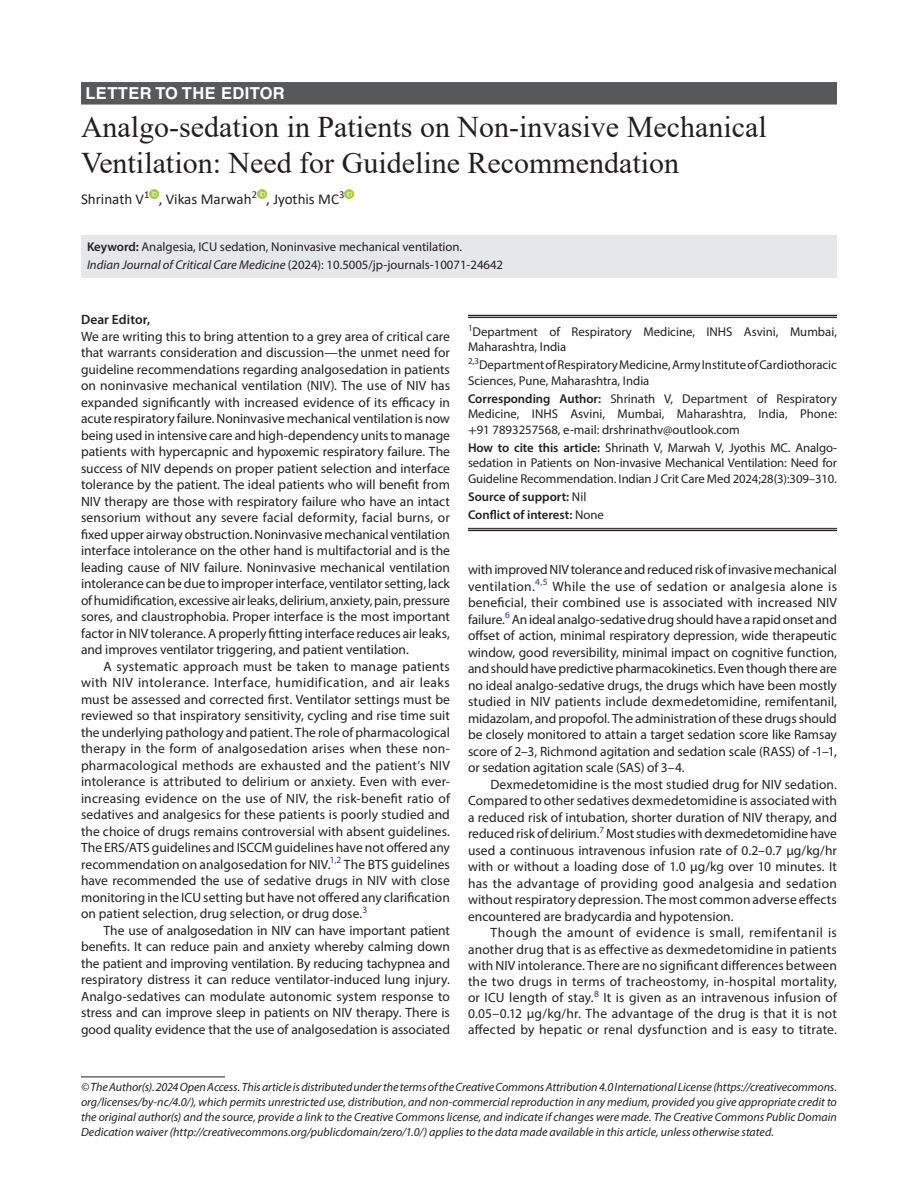
<style>
.page{position:relative;width:918px;height:1188px;background:#fff}
.page>*{position:absolute;margin:0;border:0;box-sizing:border-box;transform-origin:0 0}
.t1{font:30px/36px "Times New Roman";color:#231f20}
.ArticleType{font:700 16.5px "Helvetica LT Std";letter-spacing:.025em;color:#fff}
.AuthorName{font:15px "Calibri";color:#231f20}
.Para-Indent{font:13.5px/16.5px "Myriad Pro";color:#231f20;text-align:justify}
.Para-NoIndent{font:13.5px/16.5px "Myriad Pro";letter-spacing:-.005em;color:#231f20;text-align:justify}
.Para-NoIndent-2{font:600 13.5px "Myriad Pro";letter-spacing:.005em;color:#231f20}
.How_to_Cite{font:12.75px/15.3px "Myriad Pro";letter-spacing:-.01em;color:#231f20;text-align:justify}
.Corresponding_Author{font:12.75px/15.3px "Myriad Pro";color:#231f20;text-align:justify}
.Affiliation{font:12.75px/15.3px "Myriad Pro";color:#231f20}
.JT_DOI{font:12.75px "Myriad Pro";color:#231f20}
.Affiliation-first{font:12.75px/15.3px "Myriad Pro";color:#231f20}
.Keywords{font:12.75px "Myriad Pro";color:#231f20}
.COI{font:600 12.75px "Myriad Pro";color:#231f20}
.Source{font:600 12.75px "Myriad Pro";color:#231f20}
.FootNote{font:italic 12px/15px "Myriad Pro";color:#231f20;text-align:justify}
.s1{font-weight:600}
.s2{font-style:italic}
.s3{font-family:"STIX General"}
.s4{font-weight:400}
</style>
<div class="page">
<div style="left:81px;top:82px;width:756px;height:23px;background:#57585a"></div>
<div style="left:81px;top:235px;width:756px;height:25px;background:#e6e7e9"></div>
<div style="left:81px;top:253px;width:756px;height:25px;background:#e6e7e9"></div>
<svg style="left:150px;top:189px;width:9px;height:9px"></svg>
<svg style="left:257px;top:189px;width:9px;height:9px"></svg>
<svg style="left:344px;top:189px;width:10px;height:9px"></svg>
<hr style="left:81px;top:1077px;width:144px;height:1px;background:#231f20">
<hr style="left:468px;top:315px;width:369px;height:1px;background:#231f20">
<hr style="left:468px;top:317px;width:369px;height:1px;background:#231f20">
<hr style="left:468px;top:528px;width:369px;height:1px;background:#231f20">
<hr style="left:468px;top:530px;width:369px;height:1px;background:#231f20">
<p class="ArticleType" style="left:86px;top:83px;width:201px">LETTER TO THE EDITOR</p>
<p class="t1" style="left:81px;top:108px;width:687px">Analgo-sedation in Patients on Non-invasive Mechanical<br>Ventilation: Need for Guideline Recommendation</p>
<p class="AuthorName" style="left:81px;top:189px;width:265px">Shrinath V<sup>1</sup> , Vikas Marwah<sup>2</sup> , Jyothis MC<sup>3</sup></p>
<p class="Keywords" style="left:87px;top:239px;width:377px"><span class="s1">Keyword:</span> Analgesia, ICU sedation, Noninvasive mechanical ventilation.</p>
<p class="JT_DOI" style="left:87px;top:257px;width:418px"><span class="s2">Indian Journal of Critical Care Medicine</span> (2024): 10.5005/jp-journals-10071-24642</p>
<p class="Para-NoIndent-2" style="left:81px;top:311px;width:71px">Dear Editor,</p>
<p class="Para-NoIndent" style="left:81px;top:328px;width:371px">We are writing this to bring attention to a grey area of critical care that warrants consideration and discussion—the unmet need for guideline recommendations regarding analgosedation in patients on noninvasive mechanical ventilation (NIV). The use of NIV has expanded significantly with increased evidence of its efficacy in acute respiratory failure. Noninvasive mechanical ventilation is now being used in intensive care and high-dependency units to manage patients with hypercapnic and hypoxemic respiratory failure. The success of NIV depends on proper patient selection and interface tolerance by the patient. The ideal patients who will benefit from NIV therapy are those with respiratory failure who have an intact sensorium without any severe facial deformity, facial burns, or fixed upper airway obstruction. Noninvasive mechanical ventilation interface intolerance on the other hand is multifactorial and is the leading cause of NIV failure. Noninvasive mechanical ventilation intolerance can be due to improper interface, ventilator setting, lack of humidification, excessive air leaks, delirium, anxiety, pain, pressure sores, and claustrophobia. Proper interface is the most important factor in NIV tolerance. A properly fitting interface reduces air leaks, and improves ventilator triggering, and patient ventilation.</p>
<p class="Para-Indent" style="left:81px;top:658px;width:371px;text-indent:22px">A systematic approach must be taken to manage patients with NIV intolerance. Interface, humidification, and air leaks must be assessed and corrected first. Ventilator settings must be reviewed so that inspiratory sensitivity, cycling and rise time suit the underlying pathology and patient. The role of pharmacological therapy in the form of analgosedation arises when these non&shy;pharmacological methods are exhausted and the patient’s NIV intolerance is attributed to delirium or anxiety. Even with ever&shy;increasing evidence on the use of NIV, the risk-benefit ratio of sedatives and analgesics for these patients is poorly studied and the choice of drugs remains controversial with absent guidelines.<br>The ERS/ATS guidelines and ISCCM guidelines have not offered any recommendation on analgosedation for NIV.<sup>1,2</sup> The BTS guidelines have recommended the use of sedative drugs in NIV with close monitoring in the ICU setting but have not offered any clarification on patient selection, drug selection, or drug dose.<sup>3</sup></p>
<p class="Para-Indent" style="left:81px;top:922px;width:371px;text-indent:22px">The use of analgosedation in NIV can have important patient benefits. It can reduce pain and anxiety whereby calming down the patient and improving ventilation. By reducing tachypnea and respiratory distress it can reduce ventilator-induced lung injury.<br>Analgo-sedatives can modulate autonomic system response to stress and can improve sleep in patients on NIV therapy. There is good quality evidence that the use of analgosedation is associated</p>
<p class="Affiliation-first" style="left:468px;top:324px;width:370px"><sup>1</sup>Department of Respiratory Medicine, INHS Asvini, Mumbai,<br>Maharashtra, India</p>
<p class="Affiliation" style="left:468px;top:357px;width:370px"><sup>2,3</sup>Department of Respiratory Medicine, Army Institute of Cardiothoracic<br>Sciences, Pune, Maharashtra, India</p>
<p class="Corresponding_Author" style="left:468px;top:391px;width:371px"><span class="s1">Corresponding Author:</span> Shrinath V, Department of Respiratory Medicine, INHS Asvini, Mumbai, Maharashtra, India, Phone: <span class="s3">+</span>91 7893257568, e-mail: drshrinathv@outlook.com</p>
<p class="How_to_Cite" style="left:468px;top:440px;width:371px"><span class="s1">How to cite this article:</span> Shrinath V, Marwah V, Jyothis MC. Analgo&shy;sedation in Patients on Non-invasive Mechanical Ventilation: Need for Guideline Recommendation. Indian J Crit Care Med 2024;28(3):309–310.</p>
<p class="Source" style="left:468px;top:488px;width:120px">Source of support: <span class="s4">Nil</span></p>
<p class="COI" style="left:468px;top:507px;width:137px">Conflict of interest: <span class="s4">None</span></p>
<p class="Para-Indent" style="left:468px;top:561px;width:371px">with improved NIV tolerance and reduced risk of invasive mechanical ventilation.<sup>4,5</sup> While the use of sedation or analgesia alone is beneficial, their combined use is associated with increased NIV failure.<sup>6</sup> An ideal analgo-sedative drug should have a rapid onset and offset of action, minimal respiratory depression, wide therapeutic window, good reversibility, minimal impact on cognitive function, and should have predictive pharmacokinetics. Even though there are no ideal analgo-sedative drugs, the drugs which have been mostly studied in NIV patients include dexmedetomidine, remifentanil, midazolam, and propofol. The administration of these drugs should be closely monitored to attain a target sedation score like Ramsay score of 2–3, Richmond agitation and sedation scale (RASS) of -1–1, or sedation agitation scale (SAS) of 3–4.</p>
<p class="Para-Indent" style="left:468px;top:776px;width:371px;text-indent:22px">Dexmedetomidine is the most studied drug for NIV sedation.<br>Compared to other sedatives dexmedetomidine is associated with a reduced risk of intubation, shorter duration of NIV therapy, and reduced risk of delirium.<sup>7</sup> Most studies with dexmedetomidine have used a continuous intravenous infusion rate of 0.2–0.7 μg/kg/hr with or without a loading dose of 1.0 μg/kg over 10 minutes. It has the advantage of providing good analgesia and sedation without respiratory depression. The most common adverse effects encountered are bradycardia and hypotension.</p>
<p class="Para-Indent" style="left:468px;top:924px;width:371px;line-height:16px;text-indent:22px">Though the amount of evidence is small, remifentanil is another drug that is as effective as dexmedetomidine in patients with NIV intolerance. There are no significant differences between the two drugs in terms of tracheostomy, in-hospital mortality, or ICU length of stay.<sup>8</sup> It is given as an intravenous infusion of 0.05–0.12 μg/kg/hr. The advantage of the drug is that it is not affected by hepatic or renal dysfunction and is easy to titrate.</p>
<p class="FootNote" style="left:81px;top:1079px;width:758px">© The Author(s). 2024 Open Access. This article is distributed under the terms of the Creative Commons Attribution 4.0 International License (https://creativecommons. org/licenses/by-nc/4.0/), which permits unrestricted use, distribution, and non-commercial reproduction in any medium, provided you give appropriate credit to the original author(s) and the source, provide a link to the Creative Commons license, and indicate if changes were made. The Creative Commons Public Domain Dedication waiver (http://creativecommons.org/publicdomain/zero/1.0/) applies to the data made available in this article, unless otherwise stated.</p>
</div>
